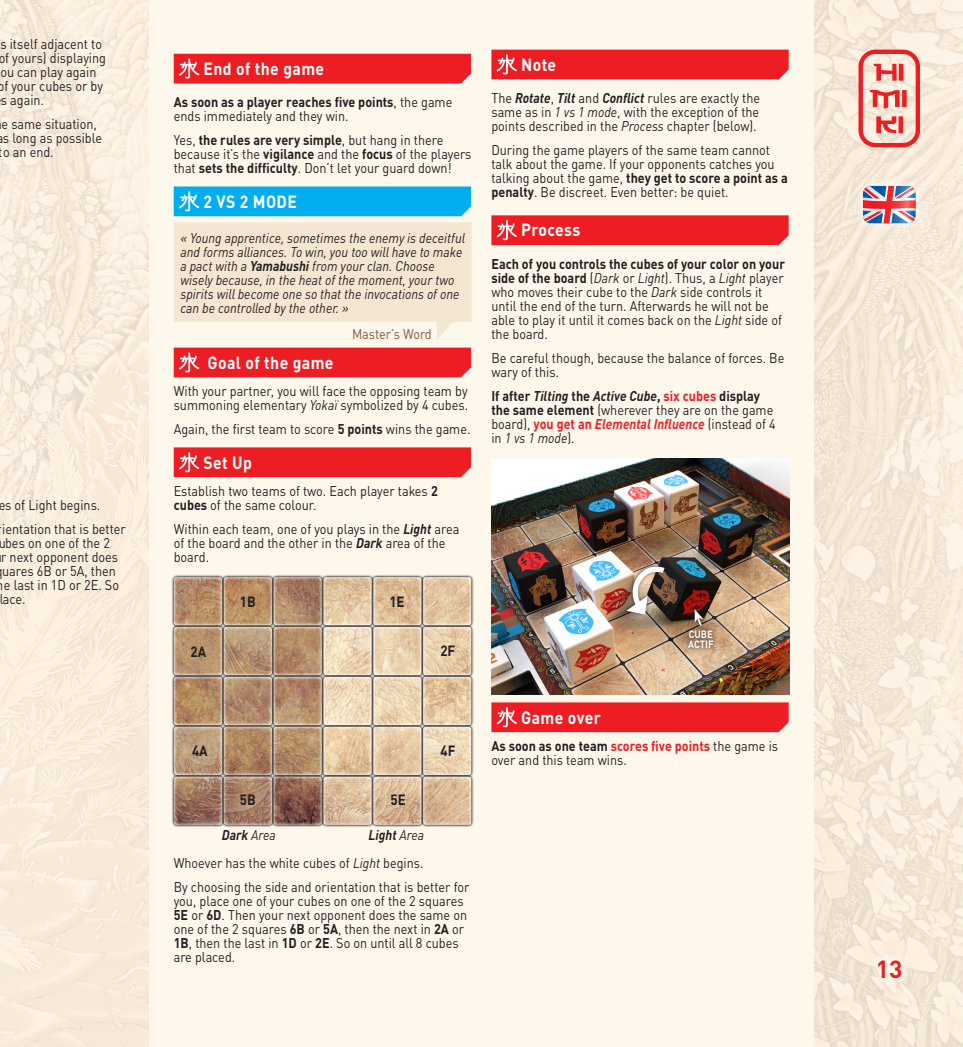
<style>
.page{position:relative;width:963px;height:1047px;background:#fff}
.page>*{position:absolute;margin:0;border:0;box-sizing:border-box;transform-origin:0 0}
.t1{font:700 24.5px "DIN Pro";color:#ee1d23}
.t2{font:700 17.5px "DIN Pro";letter-spacing:.025em;color:#fff;scale:.9 1}
.t3{font:700 14.7px "DIN Pro";color:#231f20;scale:.9 1}
.t4{font:14px/14px "DIN Pro";color:#231f20;scale:.9 1}
.t5{font:italic 14px/14px "DIN Pro";color:#231f20;scale:.9 1}
.t6{font:italic 700 14px "DIN Pro";color:#231f20;scale:.9 1}
.t7{font:14px "DIN Pro";color:#895936;scale:.9 1}
.t8{font:700 10.5px "DIN Pro";color:#fff;scale:.9 1}
.s1{font-weight:700}
.s2{font-style:italic}
.s3{font-weight:700;font-style:italic}
.s4{font-weight:700;color:#ee1d23}
.s5{font-weight:700;font-style:italic;color:#ee1d23}
.s6{font-weight:400}
</style>
<div class="page">
<div style="left:0;top:0;width:962px;height:1047px;background:#fef7ec"></div>
<img style="left:814px;top:0;width:148px;height:1047px">
<img style="left:0;top:0;width:149px;height:1047px">
<svg style="left:869px;top:951px;width:40px;height:35px"></svg>
<svg style="left:876px;top:116px;width:27px;height:17px"></svg>
<svg style="left:869px;top:90px;width:37px;height:19px"></svg>
<svg style="left:873px;top:64px;width:30px;height:17px"></svg>
<div style="left:858px;top:50px;width:61px;height:97px;border:4px solid #ee1d23;border-radius:15px"></div>
<svg style="left:853px;top:177px;width:71px;height:55px;fill:#f8ebdc"></svg>
<svg style="left:862px;top:186px;width:53px;height:37px;background:#b98599"></svg>
<div style="left:174px;top:54px;width:297px;height:29px;background:#ee1d23"></div>
<div style="left:174px;top:186px;width:297px;height:30px;background:#00aeef"></div>
<svg style="left:174px;top:222px;width:297px;height:117px;background:#f6e8d4"></svg>
<div style="left:174px;top:348px;width:297px;height:29px;background:#ee1d23"></div>
<div style="left:174px;top:447px;width:297px;height:30px;background:#ee1d23"></div>
<img style="left:172px;top:575px;width:302px;height:252px">
<div style="left:491px;top:50px;width:297px;height:29px;background:#ee1d23"></div>
<div style="left:491px;top:215px;width:297px;height:30px;background:#ee1d23"></div>
<img style="left:491px;top:459px;width:298px;height:235px">
<div style="left:684px;top:626px;width:32px;height:26px;background:#231f20;opacity:.75"></div>
<div style="left:690px;top:606px;width:16px;height:23px;background:#231f20;opacity:.75"></div>
<svg style="left:694px;top:609px;width:9px;height:19px"></svg>
<svg style="left:621px;top:559px;width:48px;height:62px;background:#988474"></svg>
<div style="left:491px;top:702px;width:297px;height:30px;background:#ee1d23"></div>
<p class="t4" style="left:-2px;top:36px;width:122px">s itself adjacent to of yours) displaying ou can play again of your cubes or by s again.</p>
<p class="t4" style="left:-1px;top:116px;width:116px">e same situation, s long as possible to an end.</p>
<p class="t4" style="left:-3px;top:491px;width:145px;line-height:24px">es of Light begins. rientation that is better</p>
<p class="t4" style="left:-2px;top:534px;width:126px">ubes on one of the 2</p>
<p class="t4" style="left:1px;top:548px;width:132px">r next opponent does</p>
<p class="t4" style="left:2px;top:562px;width:128px">uares 6B or 5A, then</p>
<p class="t4" style="left:-3px;top:576px;width:137px">he last in 1D or 2E. So</p>
<p class="t4" style="left:-1px;top:590px;width:31px">lace.</p>
<p class="t2" style="left:203px;top:54px;width:135px">End of the game</p>
<p class="t4" style="left:174px;top:94px;width:311px"><span class="s1">As soon as a player reaches five points</span>, the game ends immediately and they win.</p>
<p class="t4" style="left:174px;top:132px;width:332px">Yes, <span class="s1">the rules are very simple</span>, but hang in there because it’s the <span class="s1">vigilance</span> and the <span class="s1">focus</span> of the players that <span class="s1">sets the difficulty</span>. Don’t let your guard down!</p>
<p class="t2" style="left:203px;top:187px;width:105px">2 VS 2 MODE</p>
<p class="t5" style="left:180px;top:229px;width:317px">« Young apprentice, sometimes the enemy is deceitful and forms alliances. To win, you too will have to make a pact with a <span class="s1">Yamabushi</span> from your clan. Choose wisely because, in the heat of the moment, your two spirits will become one so that the invocations of one can be controlled by the other. »</p>
<p class="t7" style="left:352px;top:323px;width:90px">Master’s Word</p>
<p class="t2" style="left:207px;top:348px;width:141px">Goal of the game</p>
<p class="t4" style="left:174px;top:383px;width:328px">With your partner, you will face the opposing team by summoning elementary <span class="s2">Yokaï</span> symbolized by 4 cubes.</p>
<p class="t4" style="left:174px;top:421px;width:331px">Again, the first team to score <span class="s1">5 points</span> wins the game.</p>
<p class="t2" style="left:203px;top:447px;width:55px">Set Up</p>
<p class="t4" style="left:174px;top:483px;width:295px">Establish two teams of two. Each player takes <span class="s1">2 cubes</span> of the same colour.</p>
<p class="t4" style="left:174px;top:520px;width:319px">Within each team, one of you plays in the <span class="s3">Light</span> area of the board and the other in the <span class="s3">Dark</span> area of the board.</p>
<p class="t3" style="left:191px;top:639px;width:19px">2A</p>
<p class="t3" style="left:240px;top:590px;width:19px">1B</p>
<p class="t3" style="left:389px;top:590px;width:18px">1E</p>
<p class="t3" style="left:440px;top:639px;width:18px">2F</p>
<p class="t2" style="left:521px;top:50px;width:40px">Note</p>
<p class="t4" style="left:491px;top:90px;width:300px;text-align:justify">The <span class="s3">Rotate</span>, <span class="s3">Tilt</span> and <span class="s3">Conflict</span> rules are exactly the same as in <span class="s2">1 vs 1 mode</span>, with the exception of the points described in the <span class="s2">Process</span> chapter (below).</p>
<p class="t4" style="left:491px;top:142px;width:331px">During the game players of the same team cannot talk about the game. If your opponents catches you talking about the game, <span class="s1">they get to score a point as a penalty</span>. Be discreet. Even better: be quiet.</p>
<p class="t2" style="left:521px;top:215px;width:67px">Process</p>
<p class="t4" style="left:491px;top:256px;width:328px"><span class="s1">Each of you controls the cubes of your color on your side of the board</span> (<span class="s2">Dark</span> or <span class="s2">Light</span>). Thus, a <span class="s2">Light</span> player who moves their cube to the <span class="s2">Dark</span> side controls it until the end of the turn. Afterwards he will not be able to play it until it comes back on the <span class="s2">Light</span> side of the board.</p>
<p class="t4" style="left:491px;top:349px;width:327px">Be careful though, because the balance of forces. Be wary of this.</p>
<p class="t4" style="left:491px;top:387px;width:317px"><span class="s1">If after</span> <span class="s3">Tilting</span> <span class="s1">the</span> <span class="s3">Active Cube</span><span class="s1">,</span> <span class="s4">six cubes</span> <span class="s1">display the same element</span> (wherever they are on the game board), <span class="s4">you get an</span> <span class="s5">Elemental Influence</span> (instead of 4 in <span class="s2">1 vs 1 mode</span>).</p>
<p class="t8" style="left:688px;top:625px;width:28px">CUBE</p>
<p class="t8" style="left:688px;top:635px;width:30px">ACTIF</p>
<p class="t3" style="left:192px;top:738px;width:19px">4A</p>
<p class="t3" style="left:240px;top:787px;width:19px">5B</p>
<p class="t3" style="left:390px;top:788px;width:18px">5E</p>
<p class="t3" style="left:440px;top:738px;width:18px">4F</p>
<p class="t6" style="left:222px;top:823px;width:62px">Dark <span class="s6">Area</span></p>
<p class="t6" style="left:368px;top:823px;width:63px">Light <span class="s6">Area</span></p>
<p class="t4" style="left:174px;top:854px;width:279px">Whoever has the white cubes of <span class="s2">Light</span> begins.</p>
<p class="t4" style="left:174px;top:878px;width:330px">By choosing the side and orientation that is better for you, place one of your cubes on one of the 2 squares <span class="s1">5E</span> or <span class="s1">6D</span>. Then your next opponent does the same on one of the 2 squares <span class="s1">6B</span> or <span class="s1">5A</span>, then the next in <span class="s1">2A</span> or <span class="s1">1B</span>, then the last in <span class="s1">1D</span> or <span class="s1">2E</span>. So on until all 8 cubes are placed.</p>
<p class="t2" style="left:521px;top:702px;width:90px">Game over</p>
<p class="t4" style="left:491px;top:737px;width:320px"><span class="s1">As soon as one team</span> <span class="s4">scores five points</span> the game is over and this team wins.</p>
<h1 class="t1" style="left:875px;top:948px;width:28px">13</h1>
</div>
